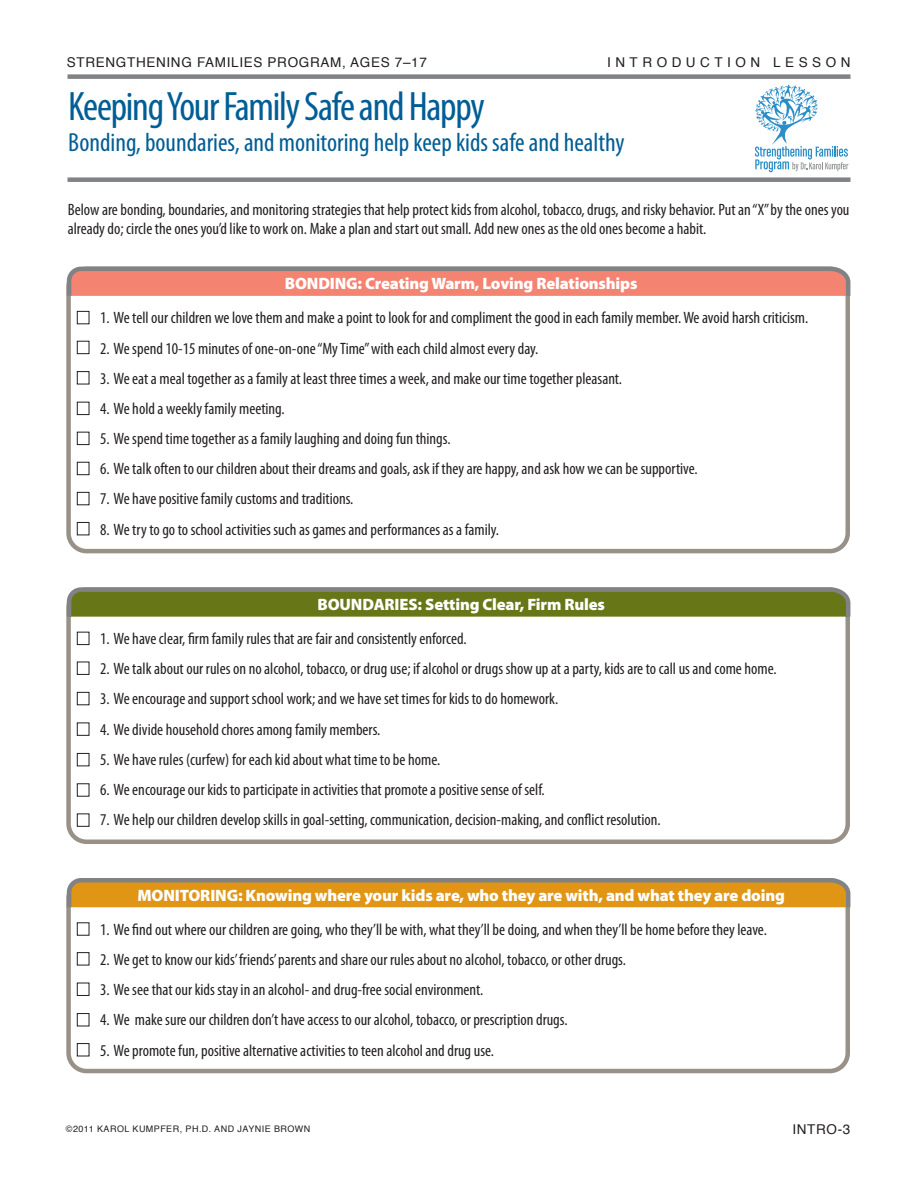
<style>
.page{position:relative;width:918px;height:1188px;background:#fff}
.page>*{position:absolute;margin:0;border:0;box-sizing:border-box;transform-origin:0 0}
.t1{font:condensed 41.25px "Myriad Pro";letter-spacing:-.03em;color:#005d95}
.t2{font:condensed 26.25px "Myriad Pro";color:#005d95}
.t3{font:condensed 16.5px/19.8px "Myriad Pro";color:#231f20}
.tab_and_space{font:900 16.5px "Myriad Pro";letter-spacing:-.01em;color:#fff}
.t4{font:13.5px "Helvetica";letter-spacing:.05em;color:#231f20}
.t5{font:13.5px "Helvetica";letter-spacing:.335em;color:#231f20}
.t6{font:9px "Helvetica";letter-spacing:.05em;color:#231f20}
</style>
<div class="page">
<div style="left:68px;top:177px;width:782px;height:5px;background:#808285"></div>
<div style="left:68px;top:74px;width:782px;height:5px;background:#808285"></div>
<div style="left:77px;top:341px;width:12px;height:13px;border:1px solid #231f20"></div>
<div style="left:77px;top:952px;width:12px;height:13px;border:1px solid #231f20"></div>
<div style="left:77px;top:662px;width:12px;height:13px;border:1px solid #231f20"></div>
<div style="left:77px;top:311px;width:12px;height:13px;border:1px solid #231f20"></div>
<div style="left:77px;top:922px;width:12px;height:14px;border:1px solid #231f20"></div>
<div style="left:77px;top:632px;width:12px;height:13px;border:1px solid #231f20"></div>
<div style="left:77px;top:371px;width:12px;height:13px;border:1px solid #231f20"></div>
<div style="left:77px;top:983px;width:12px;height:13px;border:1px solid #231f20"></div>
<div style="left:77px;top:692px;width:12px;height:13px;border:1px solid #231f20"></div>
<div style="left:77px;top:402px;width:12px;height:13px;border:1px solid #231f20"></div>
<div style="left:77px;top:1013px;width:12px;height:13px;border:1px solid #231f20"></div>
<div style="left:77px;top:723px;width:12px;height:13px;border:1px solid #231f20"></div>
<div style="left:77px;top:432px;width:12px;height:13px;border:1px solid #231f20"></div>
<div style="left:77px;top:1043px;width:12px;height:13px;border:1px solid #231f20"></div>
<div style="left:77px;top:753px;width:12px;height:13px;border:1px solid #231f20"></div>
<div style="left:77px;top:492px;width:12px;height:13px;border:1px solid #231f20"></div>
<div style="left:77px;top:814px;width:12px;height:13px;border:1px solid #231f20"></div>
<div style="left:77px;top:462px;width:12px;height:13px;border:1px solid #231f20"></div>
<div style="left:77px;top:783px;width:12px;height:14px;border:1px solid #231f20"></div>
<div style="left:77px;top:522px;width:12px;height:13px;border:1px solid #231f20"></div>
<div style="left:66px;top:267px;width:784px;height:286px;border:4px solid #989187;border-radius:18px"></div>
<div style="left:66px;top:878px;width:784px;height:195px;border:4px solid #989187;border-radius:18px"></div>
<div style="left:66px;top:587px;width:784px;height:257px;border:4px solid #989187;border-radius:18px"></div>
<svg style="left:66px;top:266px;width:785px;height:34px;background:#e49487"></svg>
<svg style="left:66px;top:878px;width:785px;height:34px;background:#d6a146"></svg>
<svg style="left:66px;top:587px;width:785px;height:34px;background:#7f8b46"></svg>
<svg style="left:755px;top:85px;width:93px;height:87px"></svg>
<p class="t4" style="left:67px;top:52px;width:362px">STRENGTHENING FAMILIES PROGRAM, AGES 7–17</p>
<p class="t5" style="left:607px;top:52px;width:245px">INTRODUCTION LESSON</p>
<p class="t1" style="left:68px;top:81px;width:418px">Keeping Your Family Safe and Happy</p>
<p class="t2" style="left:68px;top:126px;width:558px">Bonding, boundaries, and monitoring help keep kids safe and healthy</p>
<p class="t3" style="left:68px;top:199px;width:783px">Below are bonding, boundaries, and monitoring strategies that help protect kids from alcohol, tobacco, drugs, and risky behavior. Put an “X” by the ones you already do; circle the ones you’d like to work on. Make a plan and start out small. Add new ones as the old ones become a habit.</p>
<p class="tab_and_space" style="left:285px;top:274px;width:354px">BONDING: Creating Warm, Loving Relationships</p>
<p class="t3" style="left:100px;top:308px;width:710px">1. We tell our children we love them and make a point to look for and compliment the good in each family member. We avoid harsh criticism.</p>
<p class="t3" style="left:100px;top:338px;width:440px">2. We spend 10-15 minutes of one-on-one “My Time” with each child almost every day.</p>
<p class="t3" style="left:100px;top:368px;width:524px">3. We eat a meal together as a family at least three times a week, and make our time together pleasant.</p>
<p class="t3" style="left:100px;top:398px;width:186px">4. We hold a weekly family meeting.</p>
<p class="t3" style="left:100px;top:429px;width:352px">5. We spend time together as a family laughing and doing fun things.</p>
<p class="t3" style="left:100px;top:459px;width:599px">6. We talk often to our children about their dreams and goals, ask if they are happy, and ask how we can be supportive.</p>
<p class="t3" style="left:100px;top:489px;width:255px">7. We have positive family customs and traditions.</p>
<p class="t3" style="left:100px;top:519px;width:401px">8. We try to go to school activities such as games and performances as a family.</p>
<p class="tab_and_space" style="left:317px;top:595px;width:289px">BOUNDARIES: Setting Clear, Firm Rules</p>
<p class="t3" style="left:100px;top:629px;width:368px">1. We have clear, firm family rules that are fair and consistently enforced.</p>
<p class="t3" style="left:100px;top:659px;width:678px">2. We talk about our rules on no alcohol, tobacco, or drug use; if alcohol or drugs show up at a party, kids are to call us and come home.</p>
<p class="t3" style="left:100px;top:689px;width:460px">3. We encourage and support school work; and we have set times for kids to do homework.</p>
<p class="t3" style="left:100px;top:719px;width:282px">4. We divide household chores among family members.</p>
<p class="t3" style="left:100px;top:749px;width:342px">5. We have rules (curfew) for each kid about what time to be home.</p>
<p class="t3" style="left:100px;top:779px;width:446px">6. We encourage our kids to participate in activities that promote a positive sense of self.</p>
<p class="t3" style="left:100px;top:810px;width:562px">7. We help our children develop skills in goal-setting, communication, decision-making, and conflict resolution.</p>
<p class="tab_and_space" style="left:137px;top:886px;width:649px">MONITORING: Knowing where your kids are, who they are with, and what they are doing</p>
<p class="t3" style="left:100px;top:919px;width:668px">1. We find out where our children are going, who they’ll be with, what they’ll be doing, and when they’ll be home before they leave.</p>
<p class="t3" style="left:100px;top:949px;width:527px">2. We get to know our kids’ friends’ parents and share our rules about no alcohol, tobacco, or other drugs.</p>
<p class="t3" style="left:100px;top:980px;width:385px">3. We see that our kids stay in an alcohol- and drug-free social environment.</p>
<p class="t3" style="left:100px;top:1010px;width:469px">4. We make sure our children don’t have access to our alcohol, tobacco, or prescription drugs.</p>
<p class="t3" style="left:100px;top:1040px;width:396px">5. We promote fun, positive alternative activities to teen alcohol and drug use.</p>
<p class="t6" style="left:66px;top:1122px;width:246px">©2011 KAROL KUMPFER, PH.D. AND JAYNIE BROWN</p>
<p class="t4" style="left:792px;top:1118px;width:60px">INTRO-3</p>
</div>
